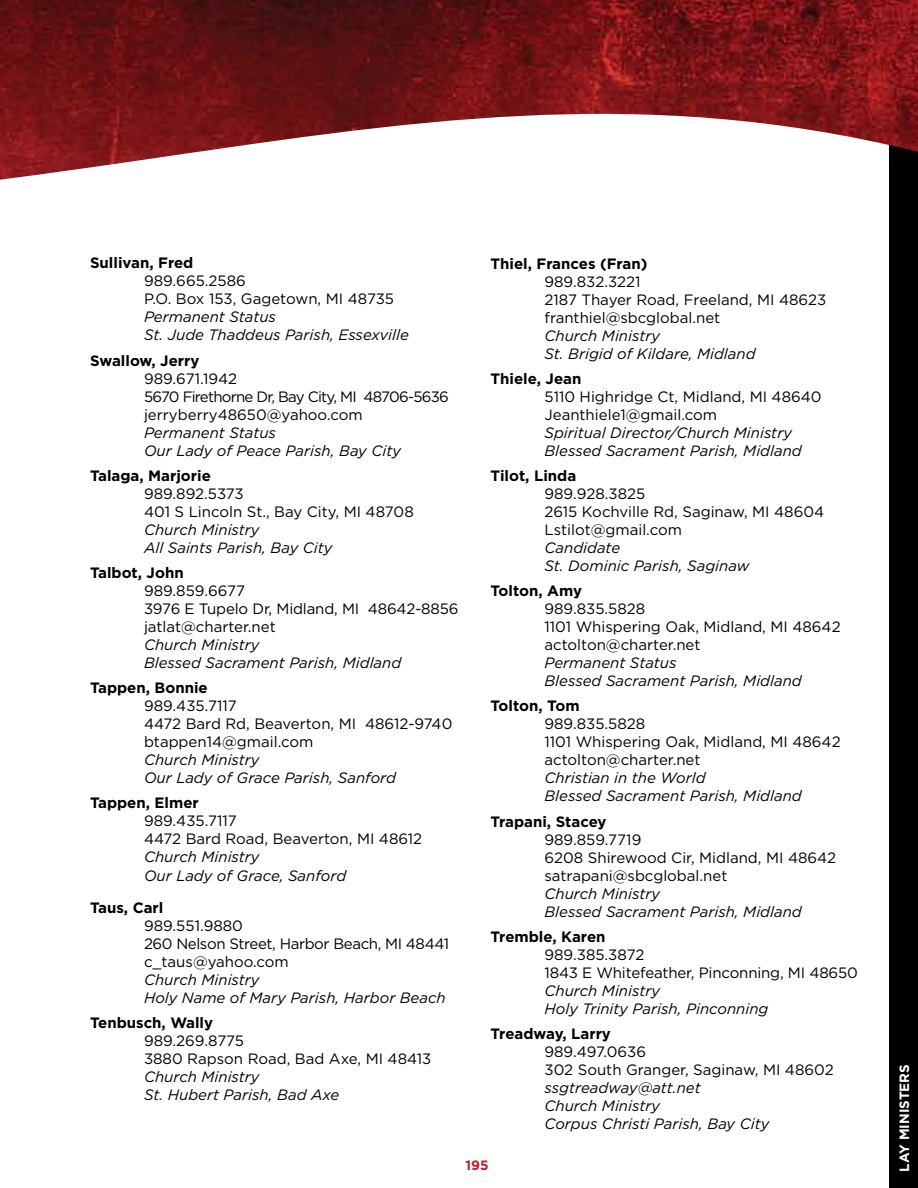
<style>
.page{position:relative;width:918px;height:1188px;background:#fff}
.page>*{position:absolute;margin:0;border:0;box-sizing:border-box;transform-origin:0 0}
.t1{font:15px/18px "Gotham";color:#000}
.t2{font:italic 15px/18px "Gotham";color:#000}
.t3{font:700 15px "Gotham";color:#000}
.t4{font:15px/18px "Gotham";letter-spacing:-.025em;color:#000}
.t5{font:700 13.5px "Gotham";color:#fff}
.t6{font:700 13.5px "Gotham";color:#bf2026}
</style>
<div class="page">
<div style="left:889px;top:0;width:29px;height:1188px;background:#000"></div>
<img style="left:0;top:0;width:918px;height:180px">
<p class="t3" style="left:90px;top:253px;width:105px">Sullivan, Fred</p>
<p class="t1" style="left:144px;top:272px;width:251px">989.665.2586<br>P.O. Box 153, Gagetown, MI 48735</p>
<p class="t2" style="left:144px;top:308px;width:266px">Permanent Status<br>St. Jude Thaddeus Parish, Essexville</p>
<p class="t3" style="left:90px;top:350px;width:111px">Swallow, Jerry</p>
<p class="t4" style="left:144px;top:369px;width:306px">989.671.1942<br>5670 Firethorne Dr, Bay City, MI 48706-5636 jerryberry48650@yahoo.com</p>
<p class="t2" style="left:144px;top:423px;width:259px">Permanent Status<br>Our Lady of Peace Parish, Bay City</p>
<p class="t3" style="left:90px;top:466px;width:122px">Talaga, Marjorie</p>
<p class="t1" style="left:144px;top:484px;width:271px">989.892.5373<br>401 S Lincoln St., Bay City, MI 48708</p>
<p class="t2" style="left:144px;top:520px;width:190px">Church Ministry<br>All Saints Parish, Bay City</p>
<p class="t3" style="left:90px;top:563px;width:95px">Talbot, John</p>
<p class="t1" style="left:144px;top:581px;width:316px">989.859.6677<br>3976 E Tupelo Dr, Midland, MI 48642-8856 jatlat@charter.net</p>
<p class="t2" style="left:144px;top:635px;width:259px">Church Ministry<br>Blessed Sacrament Parish, Midland</p>
<p class="t3" style="left:90px;top:678px;width:119px">Tappen, Bonnie</p>
<p class="t1" style="left:144px;top:697px;width:310px">989.435.7117<br>4472 Bard Rd, Beaverton, MI 48612-9740 btappen14@gmail.com</p>
<p class="t2" style="left:144px;top:751px;width:254px">Church Ministry<br>Our Lady of Grace Parish, Sanford</p>
<p class="t3" style="left:90px;top:793px;width:110px">Tappen, Elmer</p>
<p class="t1" style="left:144px;top:812px;width:280px">989.435.7117<br>4472 Bard Road, Beaverton, MI 48612</p>
<p class="t2" style="left:144px;top:848px;width:204px">Church Ministry<br>Our Lady of Grace, Sanford</p>
<p class="t3" style="left:90px;top:898px;width:75px">Taus, Carl</p>
<p class="t4" style="left:144px;top:916px;width:307px">989.551.9880<br>260 Nelson Street, Harbor Beach, MI 48441 c_taus@yahoo.com</p>
<p class="t2" style="left:144px;top:970px;width:303px">Church Ministry<br>Holy Name of Mary Parish, Harbor Beach</p>
<p class="t3" style="left:90px;top:1013px;width:125px">Tenbusch, Wally</p>
<p class="t1" style="left:144px;top:1031px;width:289px">989.269.8775<br>3880 Rapson Road, Bad Axe, MI 48413</p>
<p class="t2" style="left:144px;top:1067px;width:197px">Church Ministry<br>St. Hubert Parish, Bad Axe</p>
<p class="t3" style="left:490px;top:253px;width:158px">Thiel, Frances (Fran)</p>
<p class="t1" style="left:544px;top:272px;width:283px">989.832.3221<br>2187 Thayer Road, Freeland, MI 48623 franthiel@sbcglobal.net</p>
<p class="t2" style="left:544px;top:326px;width:213px">Church Ministry<br>St. Brigid of Kildare, Midland</p>
<p class="t3" style="left:490px;top:368px;width:92px">Thiele, Jean</p>
<p class="t1" style="left:544px;top:387px;width:279px">5110 Highridge Ct, Midland, MI 48640<br>Jeanthiele1@gmail.com</p>
<p class="t2" style="left:544px;top:423px;width:259px">Spiritual Director/Church Ministry<br>Blessed Sacrament Parish, Midland</p>
<p class="t3" style="left:490px;top:466px;width:87px">Tilot, Linda</p>
<p class="t1" style="left:544px;top:484px;width:281px">989.928.3825<br>2615 Kochville Rd, Saginaw, MI 48604<br>Lstilot@gmail.com</p>
<p class="t2" style="left:544px;top:538px;width:207px">Candidate<br>St. Dominic Parish, Saginaw</p>
<p class="t3" style="left:490px;top:581px;width:93px">Tolton, Amy</p>
<p class="t1" style="left:544px;top:599px;width:298px">989.835.5828<br>1101 Whispering Oak, Midland, MI 48642 actolton@charter.net</p>
<p class="t2" style="left:544px;top:653px;width:259px">Permanent Status<br>Blessed Sacrament Parish, Midland</p>
<p class="t3" style="left:490px;top:696px;width:91px">Tolton, Tom</p>
<p class="t1" style="left:544px;top:715px;width:298px">989.835.5828<br>1101 Whispering Oak, Midland, MI 48642 actolton@charter.net</p>
<p class="t2" style="left:544px;top:769px;width:259px">Christian in the World<br>Blessed Sacrament Parish, Midland</p>
<p class="t3" style="left:490px;top:811px;width:118px">Trapani, Stacey</p>
<p class="t1" style="left:544px;top:830px;width:293px">989.859.7719<br>6208 Shirewood Cir, Midland, MI 48642 satrapani@sbcglobal.net</p>
<p class="t2" style="left:544px;top:884px;width:259px">Church Ministry<br>Blessed Sacrament Parish, Midland</p>
<p class="t3" style="left:490px;top:926px;width:117px">Tremble, Karen</p>
<p class="t1" style="left:544px;top:945px;width:315px">989.385.3872<br>1843 E Whitefeather, Pinconning, MI 48650</p>
<p class="t2" style="left:544px;top:981px;width:226px">Church Ministry<br>Holy Trinity Parish, Pinconning</p>
<p class="t3" style="left:490px;top:1024px;width:122px">Treadway, Larry</p>
<p class="t1" style="left:544px;top:1042px;width:291px">989.497.0636<br>302 South Granger, Saginaw, MI 48602</p>
<p class="t2" style="left:544px;top:1078px;width:226px">ssgtreadway@att.net<br>Church Ministry<br>Corpus Christi Parish, Bay City</p>
<p class="t6" style="left:465px;top:1156px;width:25px">195</p>
<p class="t5" style="left:896px;top:1172px;width:109px;rotate:-90deg">lay ministers</p>
</div>
